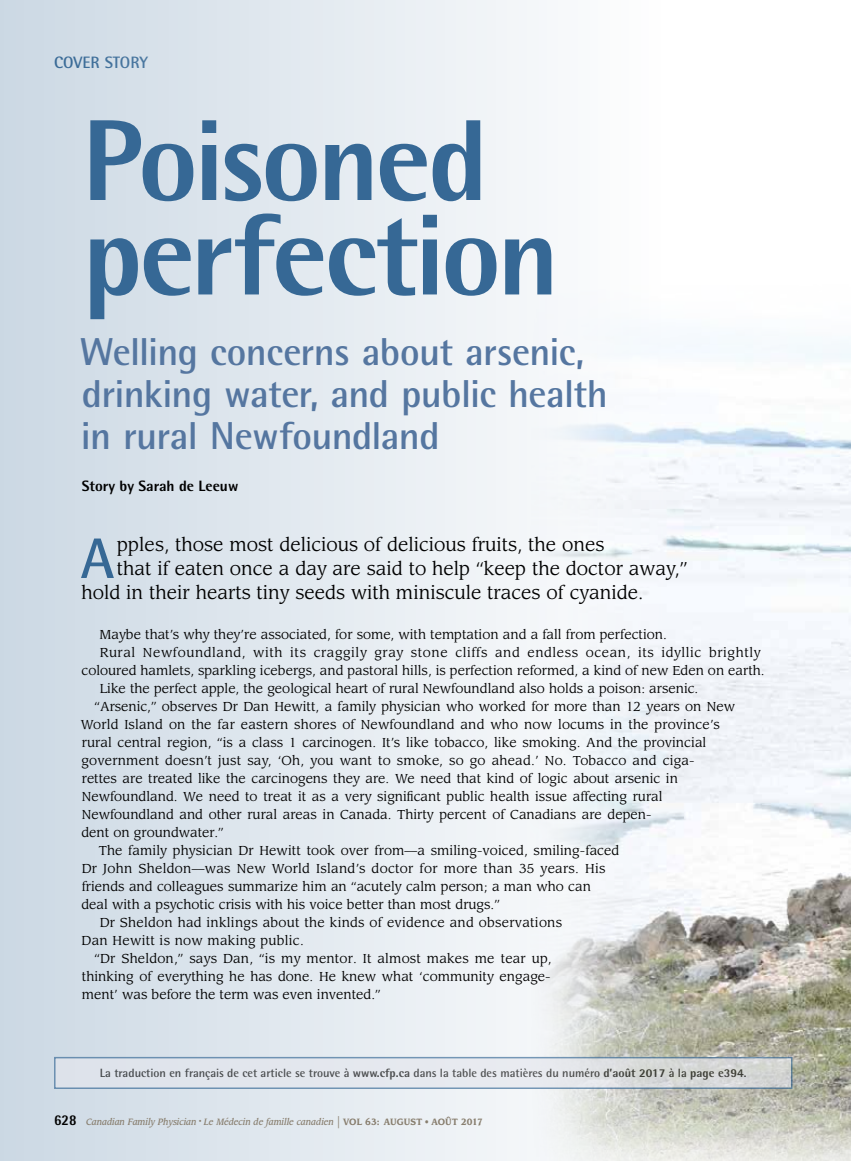
<style>
.page{position:relative;width:851px;height:1161px;background:#fff}
.page>*{position:absolute;margin:0;border:0;box-sizing:border-box;transform-origin:0 0}
.t1{font:800 115.5px "Rotis Semi Sans Std";letter-spacing:-.03em;color:#366895}
.t2{font:700 57.15px "Rotis Semi Sans Std";color:#366895}
.t3{font:700 39px/42px "Rotis Semi Sans Std";letter-spacing:-.02em;color:#5576a0}
.t4{font:18px "Leawood Std";color:#000}
.t5{font:700 16.5px "Rotis Semi Sans Std";color:#366895}
.t6{font:800 15px "Rotis Semi Sans Std";color:#000}
.t7{font:12.75px/18px "Leawood Std";color:#000}
.t8{font:12.75px/18px "Leawood Std";letter-spacing:.02em;color:#000}
.t9{font:12.75px "Leawood Std";letter-spacing:.045em;color:#000}
.t10{font:700 12px "Rotis Semi Sans Std";color:#000}
.t11{font:italic 500 9px "Leawood Std";color:#887e6e;scale:.9 1}
.s1{font-weight:800}
.s2{font-family:"Rotis Semi Sans Std";font-weight:800;font-style:normal;font-size:15px;color:#000}
.s3{font-weight:400;font-style:normal;font-size:15px}
.s4{font-weight:700;font-style:normal}
.s5{font-weight:400;font-style:normal}
</style>
<div class="page">
<div style="left:0;top:0;width:850px;height:1161px;background:linear-gradient(to right,#cedae5,#fff)"></div>
<img style="left:528px;top:285px;width:322px;height:876px">
<svg style="left:57px;top:1060px;width:732px;height:26px;background:#e0e3e7"></svg>
<div style="left:54px;top:1057px;width:738px;height:32px;border:2px solid #366895"></div>
<p class="t5" style="left:54px;top:53px;width:96px">COVER STORY</p>
<p class="t1" style="left:82px;top:87px;width:407px">Poisoned</p>
<h1 class="t1" style="left:82px;top:182px;width:478px">perfection</h1>
<h1 class="t3" style="left:80px;top:330px;width:529px">Welling concerns about arsenic, drinking water, and public health in rural Newfoundland</h1>
<h2 class="t6" style="left:82px;top:476px;width:158px">Story by Sarah de Leeuw</h2>
<p class="t2" style="left:80px;top:524px;width:35px">A</p>
<p class="t4" style="left:117px;top:534px;width:488px">pples, those most delicious of delicious fruits, the ones</p>
<p class="t4" style="left:117px;top:558px;width:572px">that if eaten once a day are said to help “keep the doctor away,”</p>
<p class="t4" style="left:81px;top:582px;width:563px">hold in their hearts tiny seeds with miniscule traces of cyanide.</p>
<p class="t7" style="left:99px;top:626px;width:569px">Maybe that’s why they’re associated, for some, with temptation and a fall from perfection.</p>
<p class="t9" style="left:100px;top:645px;width:662px">Rural Newfoundland, with its craggily gray stone cliffs and endless ocean, its idyllic brightly</p>
<p class="t7" style="left:81px;top:662px;width:684px">coloured hamlets, sparkling icebergs, and pastoral hills, is perfection reformed, a kind of new Eden on earth.</p>
<p class="t7" style="left:100px;top:680px;width:600px">Like the perfect apple, the geological heart of rural Newfoundland also holds a poison: arsenic.</p>
<p class="t7" style="left:81px;top:698px;width:655px;text-indent:14px">“Arsenic,” observes Dr Dan Hewitt, a family physician who worked for more than 12 years on New World Island on the far eastern shores of Newfoundland and who now locums in the province’s rural central region, “is a class 1 carcinogen. It’s like tobacco, like smoking. And the provincial government doesn’t just say, ‘Oh, you want to smoke, so go ahead.’ No. Tobacco and ciga-<br>rettes are treated like the carcinogens they are. We need that kind of logic about arsenic in Newfoundland. We need to treat it as a very signifcant public health issue affecting rural Newfoundland and other rural areas in Canada. Thirty percent of Canadians are depen-<br>dent on groundwater.”</p>
<p class="t7" style="left:81px;top:842px;width:539px;text-indent:17px">The family physician Dr Hewitt took over from—a smiling-voiced, smiling-faced Dr John Sheldon—was New World Island’s doctor for more than 35 years. His friends and colleagues summarize him an “acutely calm person; a man who can deal with a psychotic crisis with his voice better than most drugs.”</p>
<p class="t8" style="left:82px;top:914px;width:482px;text-indent:18px">Dr Sheldon had inklings about the kinds of evidence and observations<br>Dan Hewitt is now making public.</p>
<p class="t7" style="left:82px;top:950px;width:471px;text-align:justify;text-indent:13px">“Dr Sheldon,” says Dan, “is my mentor. It almost makes me tear up, thinking of everything he has done. He knew what ‘community engage&shy;ment’ was before the term was even invented.”</p>
<p class="t10" style="left:100px;top:1066px;width:648px">La traduction en français de cet article se trouve à <span class="s1">www.cfp.ca</span> dans la table des matières du numéro <span class="s1">d’août 2017</span> à la <span class="s1">page e394</span>.</p>
<p class="t11" style="left:54px;top:1116px;width:478px"><span class="s2">628</span> Canadian Family Physician <sup>•</sup> Le Médecin de famille canadien <span class="s3">|</span> <span class="s4">VOL 63: AUGUST</span> <span class="s5">•</span> <span class="s4">AOÛT 2017</span></p>
</div>
